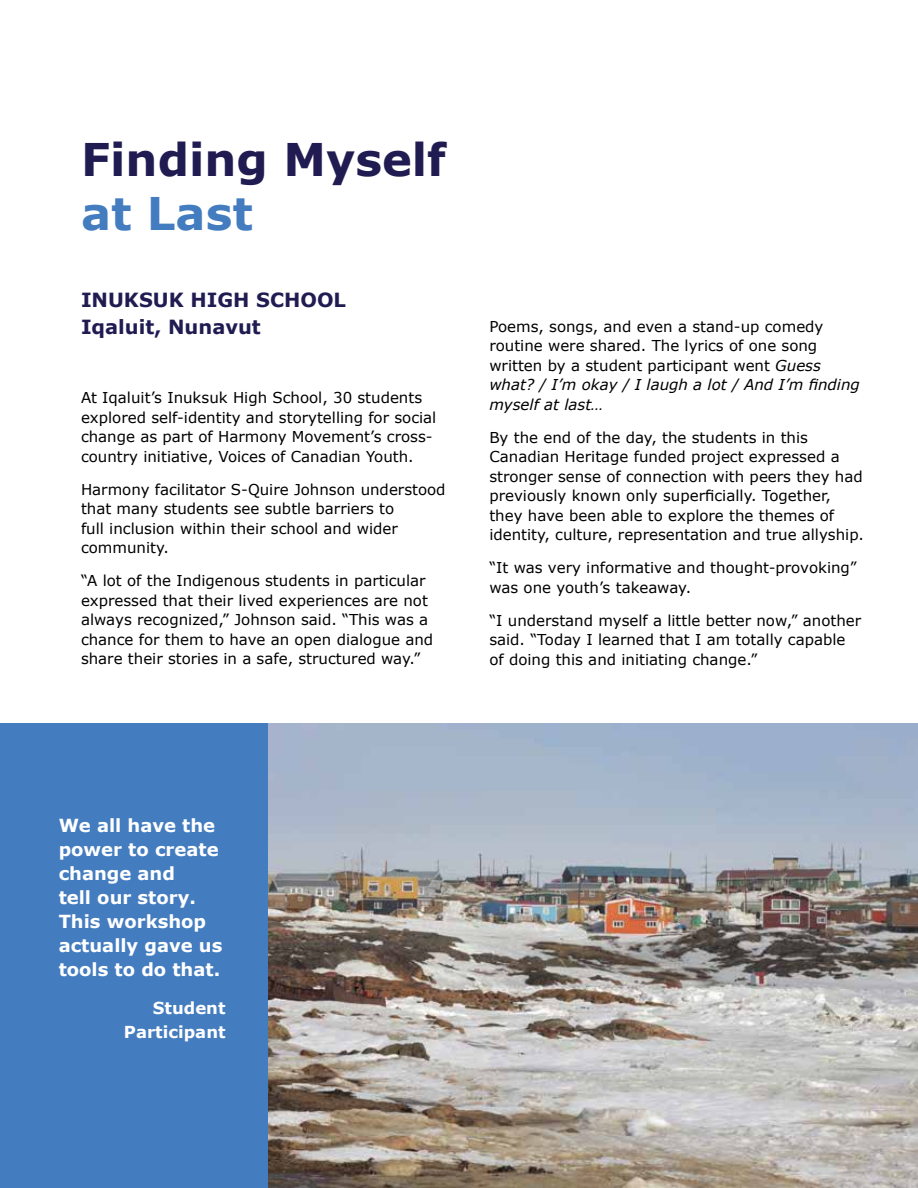
<style>
.page{position:relative;width:918px;height:1188px;background:#fff}
.page>*{position:absolute;margin:0;border:0;box-sizing:border-box;transform-origin:0 0}
.t1{font:700 45px "Verdana";color:#201c52}
.t2{font:700 45px "Verdana";color:#437cbf}
.t3{font:700 19.5px/27px "Verdana";color:#201c52}
.t4{font:700 18px/24px "Verdana";color:#fff}
.t5{font:700 16.5px/24px "Verdana";color:#fff;text-align:right}
.t6{font:15px/19.5px "Verdana";color:#000}
.s1{font-style:italic}
</style>
<div class="page">
<div style="left:0;top:723px;width:558px;height:465px;background:#437cbf"></div>
<img style="left:268px;top:723px;width:650px;height:465px">
<h1 class="t1" style="left:81px;top:128px;width:367px">Finding Myself</h1>
<h1 class="t2" style="left:81px;top:182px;width:173px">at Last</h1>
<h2 class="t3" style="left:81px;top:286px;width:267px">INUKSUK HIGH SCHOOL<br>Iqaluit, Nunavut</h2>
<p class="t6" style="left:81px;top:388px;width:357px">At Iqaluit’s Inuksuk High School, 30 students explored self-identity and storytelling for social change as part of Harmony Movement’s cross&shy;country initiative, Voices of Canadian Youth.</p>
<p class="t6" style="left:81px;top:479px;width:366px">Harmony facilitator S-Quire Johnson understood that many students see subtle barriers to<br>full inclusion within their school and wider community.</p>
<p class="t6" style="left:81px;top:571px;width:354px">“A lot of the Indigenous students in particular expressed that their lived experiences are not always recognized,” Johnson said. “This was a chance for them to have an open dialogue and share their stories in a safe, structured way.”</p>
<p class="t6" style="left:489px;top:316px;width:372px">Poems, songs, and even a stand-up comedy routine were shared. The lyrics of one song written by a student participant went <span class="s1">Guess what? / I’m okay / I laugh a lot / And I’m finding myself at last…</span></p>
<p class="t6" style="left:489px;top:427px;width:376px">By the end of the day, the students in this Canadian Heritage funded project expressed a stronger sense of connection with peers they had previously known only superficially. Together, they have been able to explore the themes of identity, culture, representation and true allyship.</p>
<p class="t6" style="left:489px;top:558px;width:369px">“It was very informative and thought-provoking” was one youth’s takeaway.</p>
<p class="t6" style="left:489px;top:610px;width:373px">“I understand myself a little better now,” another said. “Today I learned that I am totally capable of doing this and initiating change.”</p>
<p class="t4" style="left:59px;top:813px;width:165px">We all have the power to create change and<br>tell our story.<br>This workshop actually gave us tools to do that.</p>
<p class="t5" style="left:124px;top:995px;width:103px">Student<br>Participant</p>
</div>
